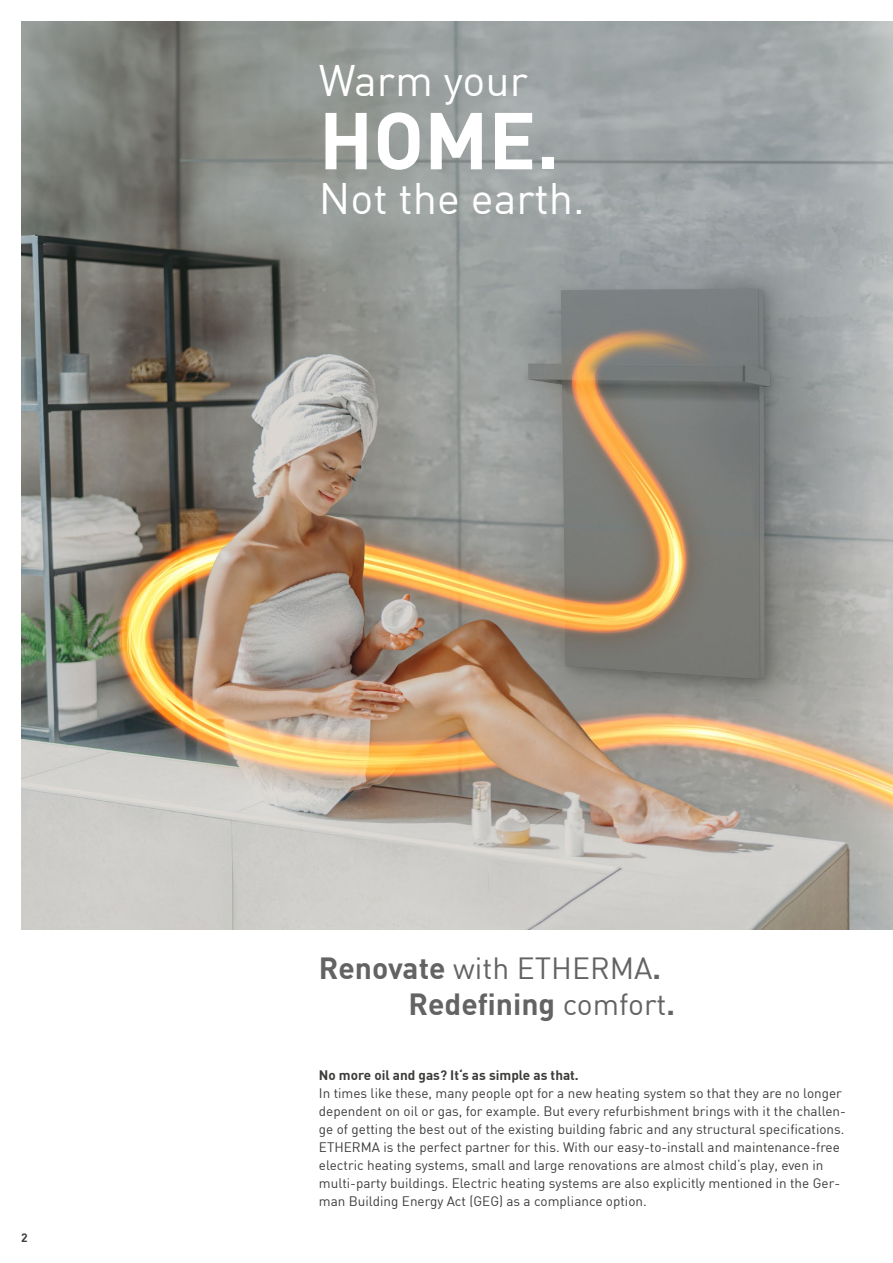
<style>
.page{position:relative;width:893px;height:1263px;background:#fff}
.page>*{position:absolute;margin:0;border:0;box-sizing:border-box;transform-origin:0 0}
.t1{font:700 79.2px "DIN";color:#fff}
.t2{font:43.2px "DIN";color:#fff}
.t3{font:700 30px/36px "DIN";color:#646363}
.t4{font:13.5px/18px "DIN";color:#3c3c3b}
.t5{font:700 13.5px "DIN";color:#3c3c3b}
.t6{font:700 12px "DIN";color:#3c3c3b}
.s1{font-weight:400}
</style>
<div class="page">
<img style="left:21px;top:21px;width:872px;height:909px">
<h2 class="t2" style="left:319px;top:53px;width:211px">Warm your</h2>
<h1 class="t1" style="left:319px;top:89px;width:241px">HOME.</h1>
<h2 class="t2" style="left:319px;top:172px;width:267px">Not the earth.</h2>
<p class="t6" style="left:21px;top:1229px;width:8px">2</p>
<h3 class="t3" style="left:409px;top:949px;width:268px;text-indent:-90px">Renovate <span class="s1">with ETHERMA</span>.<br>Redefining <span class="s1">comfort</span>.</h3>
<p class="t5" style="left:319px;top:1066px;width:261px">No more oil and gas? It‘s as simple as that.</p>
<p class="t4" style="left:319px;top:1084px;width:528px">In times like these, many people opt for a new heating system so that they are no longer dependent on oil or gas, for example. But every refurbishment brings with it the challen&shy;ge of getting the best out of the existing building fabric and any structural specifications.<br>ETHERMA is the perfect partner for this. With our easy-to-install and maintenance-free electric heating systems, small and large renovations are almost child‘s play, even in multi-party buildings. Electric heating systems are also explicitly mentioned in the Ger&shy;man Building Energy Act (GEG) as a compliance option.</p>
</div>
